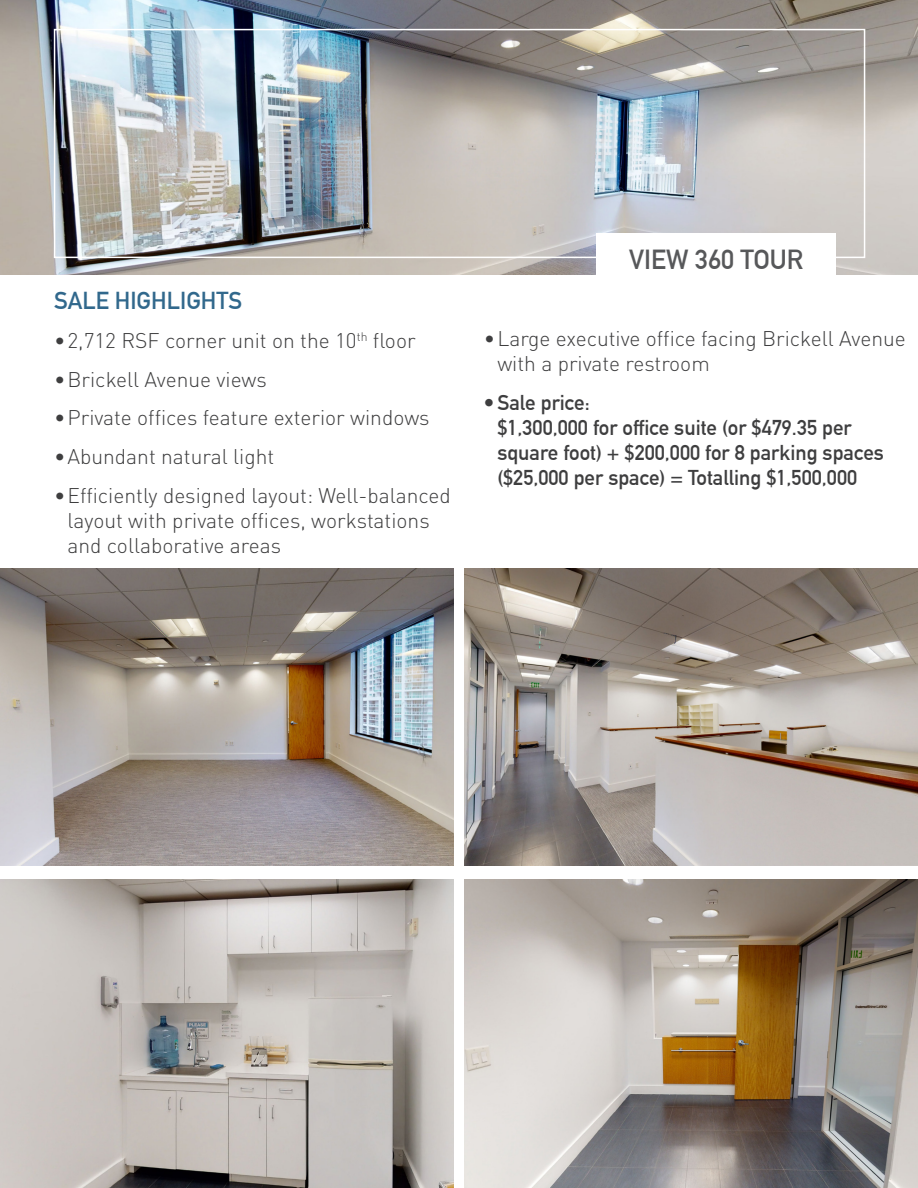
<style>
.page{position:relative;width:918px;height:1188px;background:#fff}
.page>*{position:absolute;margin:0;border:0;box-sizing:border-box;transform-origin:0 0}
.t1{font:700 27px "DIN Alternate";color:#57585a}
.t2{font:700 24px "DIN Alternate";color:#31688c}
.t3{font:300 21px/25.2px "DIN";color:#3e3e3f}
.t4{font:700 21px/25.2px "DIN Alternate";color:#3e3e3f}
</style>
<div class="page">
<img style="left:0;top:0;width:918px;height:274px">
<img style="left:0;top:568px;width:454px;height:297px">
<img style="left:0;top:879px;width:454px;height:309px">
<img style="left:464px;top:568px;width:454px;height:298px">
<img style="left:464px;top:879px;width:454px;height:309px">
<div style="left:54px;top:29px;width:811px;height:229px;border:2px solid #fff"></div>
<div style="left:597px;top:233px;width:239px;height:51px;background:#fff"></div>
<p class="t2" style="left:54px;top:282px;width:190px">SALE HIGHLIGHTS</p>
<p class="t3" style="left:54px;top:327px;width:363px">•2,712 RSF corner unit on the 10<sup>th</sup> floor</p>
<p class="t3" style="left:54px;top:366px;width:214px">•Brickell Avenue views</p>
<p class="t3" style="left:54px;top:405px;width:377px">•Private offices feature exterior windows</p>
<p class="t3" style="left:54px;top:444px;width:222px">•Abundant natural light</p>
<p class="t3" style="left:68px;top:482px;width:385px;text-indent:-14px">•Efficiently designed layout: Well-balanced layout with private offices, workstations and collaborative areas</p>
<p class="t1" style="left:629px;top:239px;width:176px">VIEW 360 TOUR</p>
<p class="t3" style="left:497px;top:326px;width:410px;text-indent:-14px">•Large executive office facing Brickell Avenue with a private restroom</p>
<p class="t4" style="left:497px;top:388px;width:388px;text-indent:-14px">•Sale price:<br>$1,300,000 for office suite (or $479.35 per square foot) + $200,000 for 8 parking spaces ($25,000 per space) = Totalling $1,500,000</p>
</div>
